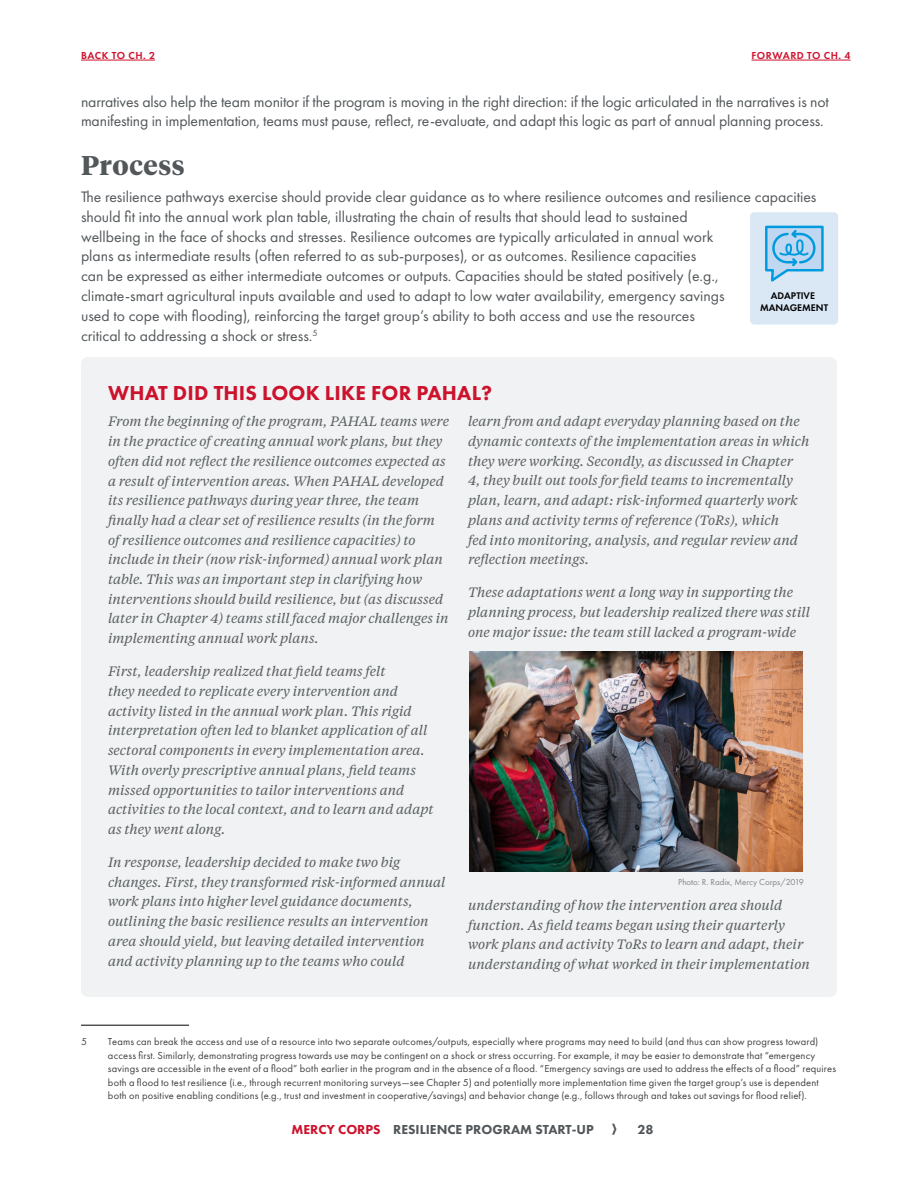
<style>
.page{position:relative;width:918px;height:1188px;background:#fff}
.page>*{position:absolute;margin:0;border:0;box-sizing:border-box;transform-origin:0 0}
.t1{font:700 27px "Tiempos Headline";letter-spacing:.02em;color:#52575a}
.t2{font:800 21px "Futura PT";letter-spacing:.01em;color:#cd122d}
.t3{font:15.75px/20px "Futura PT";color:#52575a}
.t4{font:italic 13.5px/19.6px "Tiempos Text";color:#595e61}
.t5{font:800 13.5px "Futura PT";color:#52575a}
.t6{font:10.5px/13.5px "Futura PT";letter-spacing:.015em;color:#414042}
.t7{font:600 10.5px "Futura PT";letter-spacing:.05em;color:#cd122d}
.t8{font:600 10.05px/11.2px "Futura PT";color:#000;text-align:center}
.t9{font:9px "Futura PT";color:#838688}
.s1{color:#fcfeff}
.s2{color:#cd122d}
</style>
<div class="page">
<hr style="left:81px;top:1025px;width:108px;height:1px;background:#000">
<div style="left:81px;top:357px;width:756px;height:640px;background:#f0f2f3;border-radius:7px"></div>
<div style="left:750px;top:212px;width:88px;height:113px;background:#dae8f6;border-radius:4px"></div>
<svg style="left:765px;top:225px;width:59px;height:57px;background:#8cc8eb"></svg>
<img style="left:470px;top:651px;width:332px;height:221px">
<hr style="left:752px;top:60px;width:99px;height:1px;background:#cd122d">
<hr style="left:81px;top:60px;width:74px;height:1px;background:#cd122d">
<p class="t7" style="left:81px;top:49px;width:75px">BACK TO CH. 2</p>
<p class="t7" style="left:752px;top:49px;width:100px">FORWARD TO CH. 4</p>
<p class="t3" style="left:81px;top:91px;width:749px">narratives also help the team monitor if the program is moving in the right direction: if the logic articulated in the narratives is not manifesting in implementation, teams must pause, reflect, re-evaluate, and adapt this logic as part of annual planning process.</p>
<h1 class="t1" style="left:81px;top:147px;width:105px">Process</h1>
<p class="t3" style="left:81px;top:186px;width:737px">The resilience pathways exercise should provide clear guidance as to where resilience outcomes and resilience capacities should fit into the annual work plan table, illustrating the chain of results that should lead to sustained<br>wellbeing in the face of shocks and stresses. Resilience outcomes are typically articulated in annual work<br>plans as intermediate results (often referred to as sub-purposes), or as outcomes. Resilience capacities<br>can be expressed as either intermediate outcomes or outputs. Capacities should be stated positively (e.g.,<br>climate-smart agricultural inputs available and used to adapt to low water availability, emergency savings<br>used to cope with flooding), reinforcing the target group’s ability to both access and use the resources<br>critical to addressing a shock or stress.<sup>5</sup><span class="s1">1</span></p>
<p class="t8" style="left:760px;top:290px;width:70px">ADAPTIVE<br>MANAGEMENT</p>
<h2 class="t2" style="left:108px;top:380px;width:386px">WHAT DID THIS LOOK LIKE FOR PAHAL?</h2>
<p class="t4" style="left:108px;top:411px;width:343px">From the beginning of the program, PAHAL teams were in the practice of creating annual work plans, but they often did not reflect the resilience outcomes expected as a result of intervention areas. When PAHAL developed its resilience pathways during year three, the team finally had a clear set of resilience results (in the form of resilience outcomes and resilience capacities) to include in their (now risk-informed) annual work plan table. This was an important step in clarifying how interventions should build resilience, but (as discussed later in Chapter 4) teams still faced major challenges in implementing annual work plans.</p>
<p class="t4" style="left:108px;top:661px;width:327px">First, leadership realized that field teams felt<br>they needed to replicate every intervention and activity listed in the annual work plan. This rigid interpretation often led to blanket application of all sectoral components in every implementation area.<br>With overly prescriptive annual plans, field teams missed opportunities to tailor interventions and activities to the local context, and to learn and adapt as they went along.</p>
<p class="t4" style="left:108px;top:852px;width:339px">In response, leadership decided to make two big changes. First, they transformed risk-informed annual work plans into higher level guidance documents, outlining the basic resilience results an intervention area should yield, but leaving detailed intervention and activity planning up to the teams who could</p>
<p class="t4" style="left:468px;top:411px;width:343px">learn from and adapt everyday planning based on the dynamic contexts of the implementation areas in which they were working. Secondly, as discussed in Chapter<br>4, they built out tools for field teams to incrementally plan, learn, and adapt: risk-informed quarterly work plans and activity terms of reference (ToRs), which<br>fed into monitoring, analysis, and regular review and reflection meetings.</p>
<p class="t4" style="left:468px;top:582px;width:344px">These adaptations went a long way in supporting the planning process, but leadership realized there was still one major issue: the team still lacked a program-wide</p>
<p class="t9" style="left:678px;top:876px;width:127px">Photo: R. Radix, Mercy Corps/2019</p>
<p class="t4" style="left:468px;top:895px;width:343px">understanding of how the intervention area should function. As field teams began using their quarterly work plans and activity ToRs to learn and adapt, their understanding of what worked in their implementation</p>
<p class="t6" style="left:81px;top:1035px;width:7px">5</p>
<p class="t6" style="left:108px;top:1035px;width:730px">Teams can break the access and use of a resource into two separate outcomes/outputs, especially where programs may need to build (and thus can show progress toward) access first. Similarly, demonstrating progress towards use may be contingent on a shock or stress occurring. For example, it may be easier to demonstrate that “emergency savings are accessible in the event of a flood” both earlier in the program and in the absence of a flood. “Emergency savings are used to address the effects of a flood” requires both a flood to test resilience (i.e., through recurrent monitoring surveys—see Chapter 5) and potentially more implementation time given the target group’s use is dependent both on positive enabling conditions (e.g., trust and investment in cooperative/savings) and behavior change (e.g., follows through and takes out savings for flood relief).</p>
<p class="t5" style="left:291px;top:1121px;width:304px"><span class="s2">MERCY CORPS</span> RESILIENCE PROGRAM START-UP</p>
<p class="t5" style="left:637px;top:1121px;width:18px">28</p>
</div>
